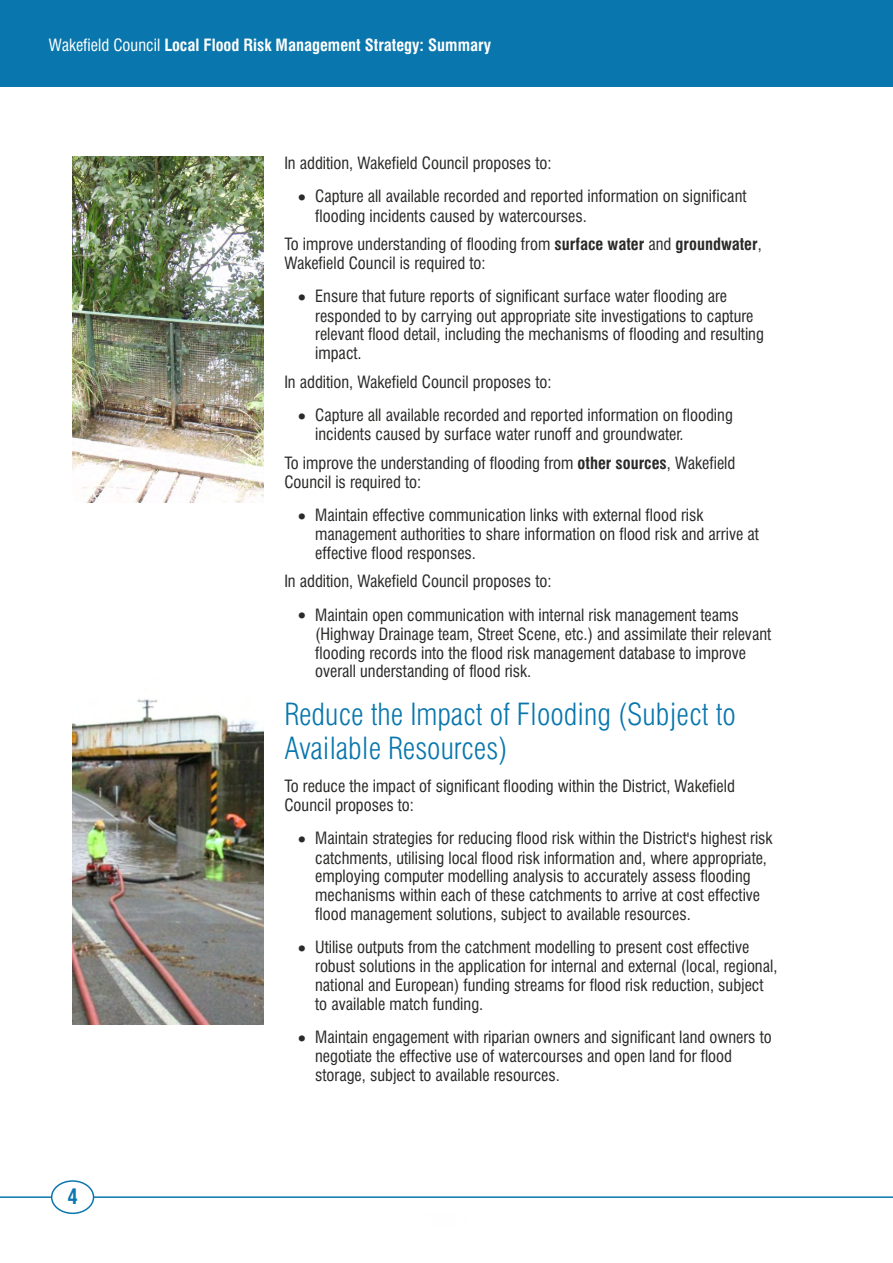
<style>
.page{position:relative;width:893px;height:1263px;background:#fff}
.page>*{position:absolute;margin:0;border:0;box-sizing:border-box;transform-origin:0 0}
.t1{font:300 condensed 30px/34.2px "Swiss 721 BT";color:#0977ad}
.t2{font:700 condensed 21px "Swiss 721 BT";color:#0977ad}
.t3{font:condensed 16.5px/18.9px "Swiss 721 BT";color:#2b2a29}
.t4{font:700 condensed 16.5px "Swiss 721 BT";color:#fefefe}
.s1{font-weight:400}
.s2{font-weight:700}
</style>
<div class="page">
<img style="left:72px;top:699px;width:192px;height:325px">
<img style="left:72px;top:157px;width:192px;height:346px">
<div style="left:0;top:0;width:893px;height:87px;background:#0977ad"></div>
<hr style="left:94px;top:1196px;width:799px;height:2px;background:#0977ad">
<div style="left:51px;top:1180px;width:43px;height:34px;border:2px solid #0977ad;border-radius:50%"></div>
<hr style="left:0;top:1196px;width:52px;height:2px;background:#0977ad">
<p class="t4" style="left:49px;top:39px;width:444px"><span class="s1">Wakefield Council</span> Local Flood Risk Management Strategy: Summary</p>
<p class="t2" style="left:67px;top:1188px;width:12px">4</p>
<p class="t3" style="left:284px;top:156px;width:269px">In addition, Wakefield Council proposes to:</p>
<p class="t3" style="left:315px;top:188px;width:433px;line-height:19.4px;text-indent:-18px">• Capture all available recorded and reported information on significant flooding incidents caused by watercourses.</p>
<p class="t3" style="left:284px;top:237px;width:479px">To improve understanding of flooding from <span class="s2">surface water</span> and <span class="s2">groundwater</span>,<br>Wakefield Council is required to:</p>
<p class="t3" style="left:315px;top:289px;width:450px;text-indent:-18px">• Ensure that future reports of significant surface water flooding are responded to by carrying out appropriate site investigations to capture relevant flood detail, including the mechanisms of flooding and resulting impact.</p>
<p class="t3" style="left:284px;top:374px;width:269px">In addition, Wakefield Council proposes to:</p>
<p class="t3" style="left:315px;top:407px;width:419px;line-height:19.4px;text-indent:-18px">• Capture all available recorded and reported information on flooding incidents caused by surface water runoff and groundwater.</p>
<p class="t3" style="left:284px;top:455px;width:452px">To improve the understanding of flooding from <span class="s2">other sources</span>, Wakefield<br>Council is required to:</p>
<p class="t3" style="left:315px;top:507px;width:445px;text-indent:-18px">• Maintain effective communication links with external flood risk management authorities to share information on flood risk and arrive at effective flood responses.</p>
<p class="t3" style="left:284px;top:574px;width:269px">In addition, Wakefield Council proposes to:</p>
<p class="t3" style="left:315px;top:607px;width:457px;text-indent:-18px">• Maintain open communication with internal risk management teams (Highway Drainage team, Street Scene, etc.) and assimilate their relevant flooding records into the flood risk management database to improve overall understanding of flood risk.</p>
<h1 class="t1" style="left:284px;top:700px;width:453px">Reduce the Impact of Flooding (Subject to<br>Available Resources)</h1>
<p class="t3" style="left:284px;top:779px;width:452px">To reduce the impact of significant flooding within the District, Wakefield<br>Council proposes to:</p>
<p class="t3" style="left:315px;top:830px;width:459px;text-indent:-18px">• Maintain strategies for reducing flood risk within the District's highest risk catchments, utilising local flood risk information and, where appropriate, employing computer modelling analysis to accurately assess flooding mechanisms within each of these catchments to arrive at cost effective flood management solutions, subject to available resources.</p>
<p class="t3" style="left:315px;top:939px;width:464px;text-indent:-18px">• Utilise outputs from the catchment modelling to present cost effective robust solutions in the application for internal and external (local, regional, national and European) funding streams for flood risk reduction, subject to available match funding.</p>
<p class="t3" style="left:315px;top:1029px;width:458px;text-indent:-18px">• Maintain engagement with riparian owners and significant land owners to negotiate the effective use of watercourses and open land for flood storage, subject to available resources.</p>
</div>
